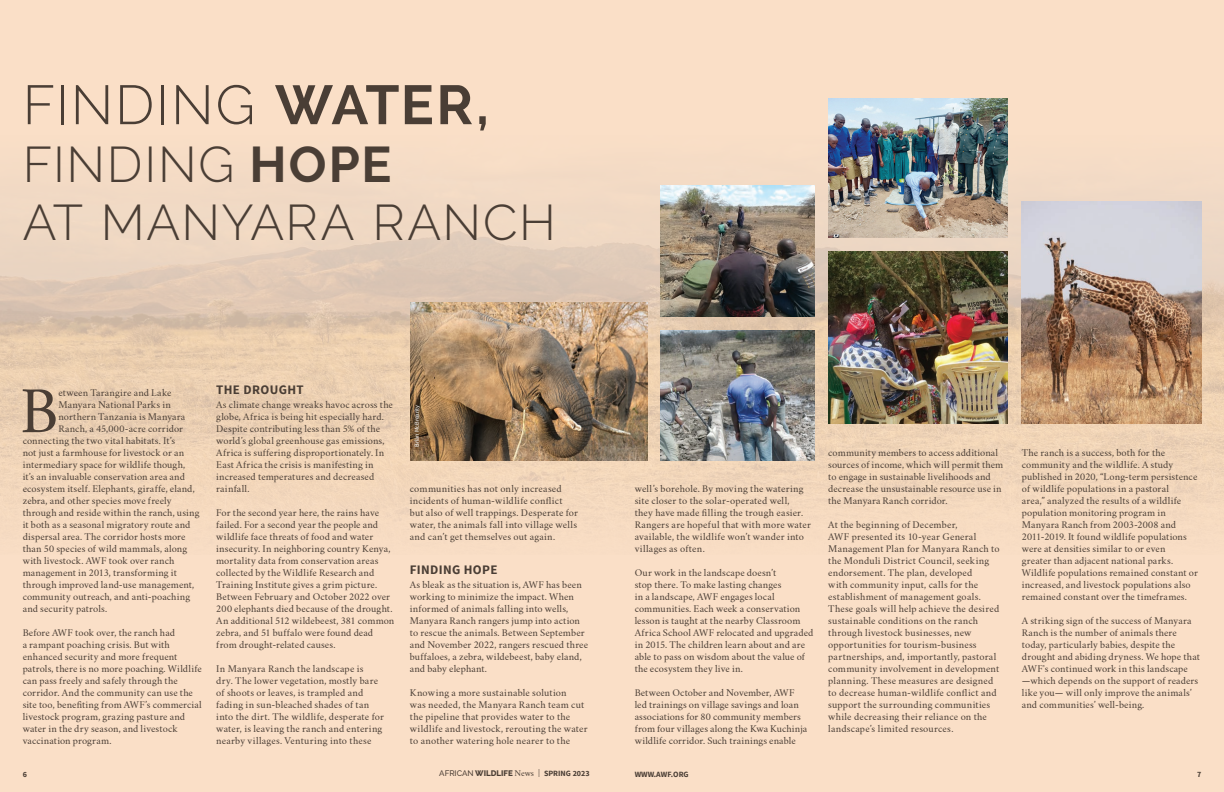
<style>
.page{position:relative;width:1224px;height:792px;background:#fadfc7}
.page>*{position:absolute;margin:0;border:0;box-sizing:border-box;transform-origin:0 0}
.Body_Serif__DropCap{font:57px "Crimson Text";color:#4a3e35}
.Header_7{font:300 55px "Raleway";letter-spacing:.03em;color:#4a3e35}
.Header_7-2{font:300 50px "Raleway";letter-spacing:.03em;color:#4a3e35}
.Body__Subheader{font:700 13px "Source Sans Pro";letter-spacing:.025em;color:#4a3e35}
.Body__Serif{font:9px/12px "Crimson Text";letter-spacing:.015em;color:#4a3e35}
.Body_Serif__DropCap-2{font:9px "Crimson Text";letter-spacing:.015em;color:#4a3e35}
.t1{font:700 8px "Source Sans Pro";color:#4a3e35}
.t2{font:6px "Source Sans Pro";color:#fff}
.s1{font-weight:700}
.s2{font-family:"Raleway";font-weight:500}
.s3{font-family:"Raleway";font-weight:800}
.s4{font-family:"Crimson Text";font-weight:400;font-size:7.6px}
.s5{font-weight:400}
</style>
<div class="page">
<svg style="left:0;top:185px;width:1224px;height:295px"></svg>
<img style="left:661px;top:331px;width:153px;height:130px">
<img style="left:828px;top:251px;width:180px;height:173px">
<img style="left:661px;top:186px;width:153px;height:130px">
<img style="left:828px;top:98px;width:180px;height:140px">
<img style="left:1022px;top:201px;width:179px;height:223px">
<img style="left:410px;top:303px;width:237px;height:158px">
<p class="Header_7" style="left:23px;top:73px;width:468px">FINDING <span class="s1">WATER,</span></p>
<p class="Header_7-2" style="left:23px;top:135px;width:370px">FINDING <span class="s1">HOPE</span></p>
<p class="Header_7-2" style="left:23px;top:193px;width:535px">AT MANYARA RANCH</p>
<p class="Body_Serif__DropCap" style="left:20px;top:376px;width:40px">B</p>
<p class="Body_Serif__DropCap-2" style="left:58px;top:387px;width:115px">etween Tarangire and Lake</p>
<p class="Body_Serif__DropCap-2" style="left:58px;top:399px;width:114px">Manyara National Parks in</p>
<p class="Body_Serif__DropCap-2" style="left:58px;top:411px;width:128px">northern Tanzania is Manyara</p>
<p class="Body_Serif__DropCap-2" style="left:58px;top:423px;width:126px">Ranch, a 45,000-acre corridor</p>
<p class="Body_Serif__DropCap-2" style="left:23px;top:435px;width:154px">connecting the two vital habitats. It’s</p>
<p class="Body_Serif__DropCap-2" style="left:23px;top:447px;width:163px">not just a farmhouse for livestock or an</p>
<p class="Body_Serif__DropCap-2" style="left:23px;top:459px;width:164px">intermediary space for wildlife though,</p>
<p class="Body_Serif__DropCap-2" style="left:23px;top:471px;width:164px">it’s an invaluable conservation area and</p>
<p class="Body_Serif__DropCap-2" style="left:23px;top:483px;width:174px">ecosystem itself. Elephants, giraffe, eland,</p>
<p class="Body_Serif__DropCap-2" style="left:23px;top:495px;width:151px">zebra, and other species move freely</p>
<p class="Body_Serif__DropCap-2" style="left:23px;top:507px;width:178px">through and reside within the ranch, using</p>
<p class="Body_Serif__DropCap-2" style="left:23px;top:519px;width:169px">it both as a seasonal migratory route and</p>
<p class="Body_Serif__DropCap-2" style="left:23px;top:531px;width:164px">dispersal area. The corridor hosts more</p>
<p class="Body_Serif__DropCap-2" style="left:23px;top:543px;width:166px">than 50 species of wild mammals, along</p>
<p class="Body_Serif__DropCap-2" style="left:23px;top:555px;width:153px">with livestock. AWF took over ranch</p>
<p class="Body_Serif__DropCap-2" style="left:23px;top:567px;width:156px">management in 2013, transforming it</p>
<p class="Body_Serif__DropCap-2" style="left:23px;top:579px;width:173px">through improved land-use management,</p>
<p class="Body_Serif__DropCap-2" style="left:23px;top:591px;width:169px">community outreach, and anti-poaching</p>
<p class="Body_Serif__DropCap-2" style="left:23px;top:603px;width:86px">and security patrols.</p>
<p class="Body__Serif" style="left:23px;top:627px;width:181px">Before AWF took over, the ranch had<br>a rampant poaching crisis. But with enhanced security and more frequent patrols, there is no more poaching. Wildlife can pass freely and safely through the corridor. And the community can use the site too, benefiting from AWF’s commercial livestock program, grazing pasture and water in the dry season, and livestock vaccination program.</p>
<p class="t1" style="left:23px;top:769px;width:6px">6</p>
<p class="Body__Subheader" style="left:216px;top:381px;width:89px">THE DROUGHT</p>
<p class="Body__Serif" style="left:216px;top:399px;width:178px">As climate change wreaks havoc across the globe, Africa is being hit especially hard.<br>Despite contributing less than 5% of the world’s global greenhouse gas emissions, Africa is suffering disproportionately. In East Africa the crisis is manifesting in increased temperatures and decreased rainfall.</p>
<p class="Body__Serif" style="left:216px;top:507px;width:180px">For the second year here, the rains have failed. For a second year the people and wildlife face threats of food and water insecurity. In neighboring country Kenya, mortality data from conservation areas collected by the Wildlife Research and Training Institute gives a grim picture.<br>Between February and October 2022 over 200 elephants died because of the drought.<br>An additional 512 wildebeest, 381 common zebra, and 51 buffalo were found dead from drought-related causes.</p>
<p class="Body__Serif" style="left:216px;top:663px;width:169px">In Manyara Ranch the landscape is<br>dry. The lower vegetation, mostly bare of shoots or leaves, is trampled and fading in sun-bleached shades of tan into the dirt. The wildlife, desperate for water, is leaving the ranch and entering nearby villages. Venturing into these</p>
<p class="t2" style="left:413px;top:447px;width:43px;rotate:-90deg">Brian McBrearity</p>
<p class="Body__Serif" style="left:410px;top:483px;width:170px">communities has not only increased incidents of human-wildlife conflict but also of well trappings. Desperate for water, the animals fall into village wells and can’t get themselves out again.</p>
<p class="Body__Subheader" style="left:410px;top:561px;width:89px">FINDING HOPE</p>
<p class="Body__Serif" style="left:410px;top:579px;width:180px">As bleak as the situation is, AWF has been working to minimize the impact. When informed of animals falling into wells, Manyara Ranch rangers jump into action to rescue the animals. Between September and November 2022, rangers rescued three buffaloes, a zebra, wildebeest, baby eland, and baby elephant.</p>
<p class="Body__Serif" style="left:410px;top:687px;width:179px">Knowing a more sustainable solution<br>was needed, the Manyara Ranch team cut the pipeline that provides water to the wildlife and livestock, rerouting the water to another watering hole nearer to the</p>
<p class="t1" style="left:439px;top:769px;width:152px"><span class="s2">AFRICAN</span> <span class="s3">WILDLIFE</span> <span class="s4">News</span> <span class="s5">|</span> SPRING 2023</p>
<p class="Body__Serif" style="left:635px;top:483px;width:178px">well’s borehole. By moving the watering site closer to the solar-operated well,<br>they have made filling the trough easier.<br>Rangers are hopeful that with more water available, the wildlife won’t wander into villages as often.</p>
<p class="Body__Serif" style="left:635px;top:567px;width:180px">Our work in the landscape doesn’t<br>stop there. To make lasting changes<br>in a landscape, AWF engages local communities. Each week a conservation lesson is taught at the nearby Classroom Africa School AWF relocated and upgraded in 2015. The children learn about and are able to pass on wisdom about the value of the ecosystem they live in.</p>
<p class="Body__Serif" style="left:635px;top:687px;width:174px">Between October and November, AWF led trainings on village savings and loan associations for 80 community members from four villages along the Kwa Kuchinja wildlife corridor. Such trainings enable</p>
<p class="Body__Serif" style="left:828px;top:447px;width:176px">community members to access additional sources of income, which will permit them to engage in sustainable livelihoods and decrease the unsustainable resource use in the Manyara Ranch corridor.</p>
<p class="Body__Serif" style="left:828px;top:519px;width:173px">At the beginning of December,<br>AWF presented its 10-year General Management Plan for Manyara Ranch to the Monduli District Council, seeking endorsement. The plan, developed<br>with community input, calls for the establishment of management goals.<br>These goals will help achieve the desired sustainable conditions on the ranch through livestock businesses, new opportunities for tourism-business partnerships, and, importantly, pastoral community involvement in development planning. These measures are designed to decrease human-wildlife conflict and support the surrounding communities while decreasing their reliance on the landscape’s limited resources.</p>
<p class="Body__Serif" style="left:1022px;top:447px;width:178px">The ranch is a success, both for the community and the wildlife. A study published in 2020, “Long-term persistence of wildlife populations in a pastoral<br>area,” analyzed the results of a wildlife population monitoring program in Manyara Ranch from 2003-2008 and 2011-2019. It found wildlife populations were at densities similar to or even<br>greater than adjacent national parks.<br>Wildlife populations remained constant or increased, and livestock populations also remained constant over the timeframes.</p>
<p class="Body__Serif" style="left:1022px;top:615px;width:180px">A striking sign of the success of Manyara Ranch is the number of animals there today, particularly babies, despite the drought and abiding dryness. We hope that AWF's continued work in this landscape —which depends on the support of readers like you— will only improve the animals’ and communities’ well-being.</p>
<p class="t1" style="left:635px;top:769px;width:56px">WWW.AWF.ORG</p>
<p class="t1" style="left:1197px;top:769px;width:6px">7</p>
</div>
